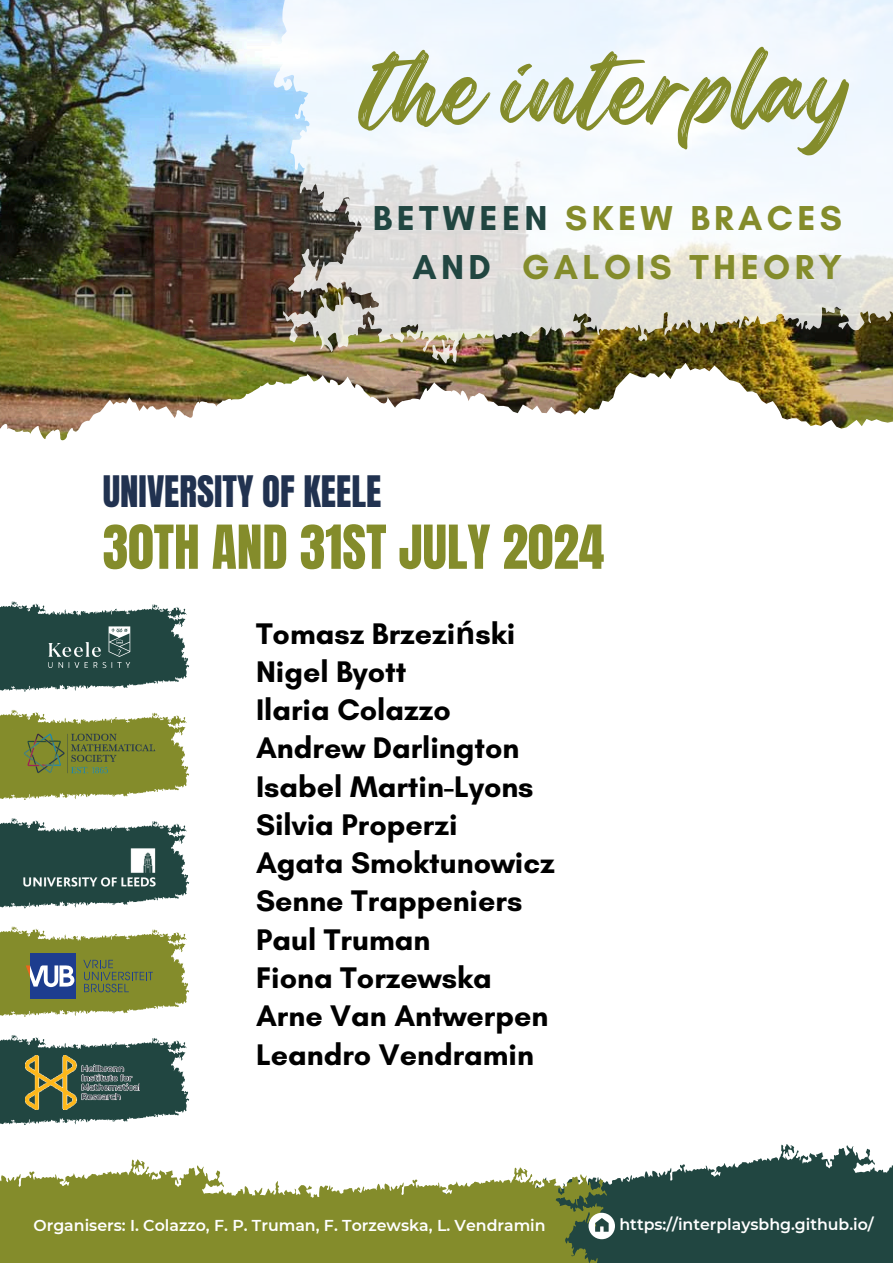
<style>
.page{position:relative;width:893px;height:1263px;background:#fff}
.page>*{position:absolute;margin:0;border:0;box-sizing:border-box;transform-origin:0 0}
.t1{font:96.6px "Regular Brush";color:#848c2b}
.t2{font:51.53px "Anton";color:#848c2b}
.t3{font:36.9px "Anton";color:#213250}
.t4{font:700 35.25px/48.9px "Glacial Indifference";letter-spacing:.125em;color:#848c2b;text-align:right}
.t5{font:700 30.38px/38.2px "Glacial Indifference";color:#000}
.t6{font:600 15.75px "Montserrat";color:#fff}
.s1{color:#214641}
.s2{font-family:"Noto Sans"}
</style>
<div class="page">
<img style="left:0;top:0;width:269px;height:342px">
<img style="left:0;top:342px;width:269px;height:21px">
<img style="left:0;top:363px;width:893px;height:78px">
<img style="left:269px;top:0;width:624px;height:380px">
<svg style="left:0;top:818px;width:189px;height:91px"></svg>
<svg style="left:0;top:710px;width:189px;height:90px"></svg>
<svg style="left:614px;top:1144px;width:279px;height:119px;fill:#214641"></svg>
<svg style="left:0;top:1159px;width:614px;height:104px;fill:#848c2b"></svg>
<svg style="left:588px;top:1213px;width:27px;height:26px"></svg>
<svg style="left:0;top:601px;width:189px;height:91px"></svg>
<img style="left:13px;top:729px;width:153px;height:48px">
<svg style="left:0;top:926px;width:189px;height:91px"></svg>
<svg style="left:0;top:1035px;width:189px;height:90px"></svg>
<img style="left:25px;top:1055px;width:115px;height:54px">
<img style="left:23px;top:848px;width:133px;height:38px">
<p class="t1" style="left:363px;top:11px;width:490px">the interplay</p>
<h4 class="t4" style="left:373px;top:193px;width:471px"><span class="s1">BETWEEN</span> SKEW BRACES<br><span class="s1">AND</span> GALOIS THEORY</h4>
<h2 class="t3" style="left:103px;top:465px;width:280px">UNIVERSITY OF KEELE</h2>
<p class="t2" style="left:103px;top:510px;width:503px">30TH AND 31ST JULY 2024</p>
<p class="t5" style="left:256px;top:614px;width:300px">Tomasz Brzezi<span class="s2">ń</span>ski<br>Nigel Byott<br>Ilaria Colazzo<br>Andrew Darlington<br>Isabel Martin-Lyons<br>Silvia Properzi<br>Agata Smoktunowicz<br>Senne Trappeniers<br>Paul Truman<br>Fiona Torzewska<br>Arne Van Antwerpen<br>Leandro Vendramin</p>
<p class="t6" style="left:33px;top:1215px;width:513px">Organisers: I. Colazzo, F. P. Truman, F. Torzewska, L. Vendramin</p>
<h5 class="t6" style="left:619px;top:1215px;width:256px">https://interplaysbhg.github.io/</h5>
</div>
